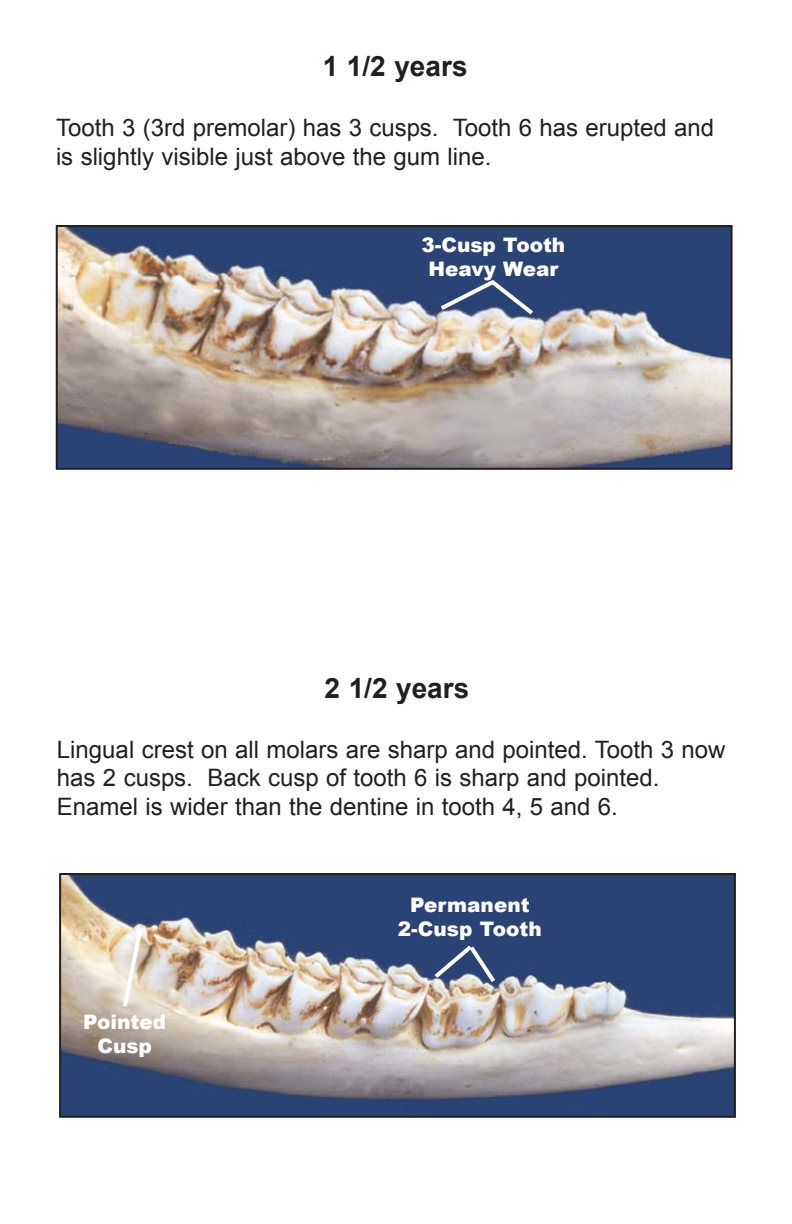
<style>
.page{position:relative;width:792px;height:1224px;background:#fff}
.page>*{position:absolute;margin:0;border:0;box-sizing:border-box;transform-origin:0 0}
.t1{font:700 28px "Arial";color:#231f20}
.t2{font:24px/28.8px "Arial";color:#231f20}
.t3{font:900 20px/24px "Arial";color:#fff;text-align:center}
</style>
<div class="page">
<img style="left:62px;top:876px;width:671px;height:239px">
<div style="left:59px;top:873px;width:677px;height:245px;border:2px solid #231f20"></div>
<img style="left:59px;top:228px;width:671px;height:239px">
<div style="left:56px;top:225px;width:677px;height:245px;border:2px solid #231f20"></div>
<svg style="left:436px;top:276px;width:101px;height:43px;background:#596a90"></svg>
<svg style="left:430px;top:941px;width:69px;height:46px;background:#5d6d90"></svg>
<svg style="left:120px;top:925px;width:25px;height:86px"></svg>
<p class="t1" style="left:323px;top:51px;width:146px">1 1/2 years</p>
<p class="t2" style="left:56px;top:113px;width:660px">Tooth 3 (3rd premolar) has 3 cusps. Tooth 6 has erupted and is slightly visible just above the gum line.</p>
<p class="t3" style="left:422px;top:232px;width:145px">3-Cusp Tooth<br>Heavy Wear</p>
<p class="t1" style="left:325px;top:673px;width:146px">2 1/2 years</p>
<p class="t2" style="left:57px;top:735px;width:670px">Lingual crest on all molars are sharp and pointed. Tooth 3 now has 2 cusps. Back cusp of tooth 6 is sharp and pointed.<br>Enamel is wider than the dentine in tooth 4, 5 and 6.</p>
<p class="t3" style="left:83px;top:1009px;width:84px">Pointed<br>Cusp</p>
<p class="t3" style="left:398px;top:892px;width:145px">Permanent<br>2-Cusp Tooth</p>
</div>
